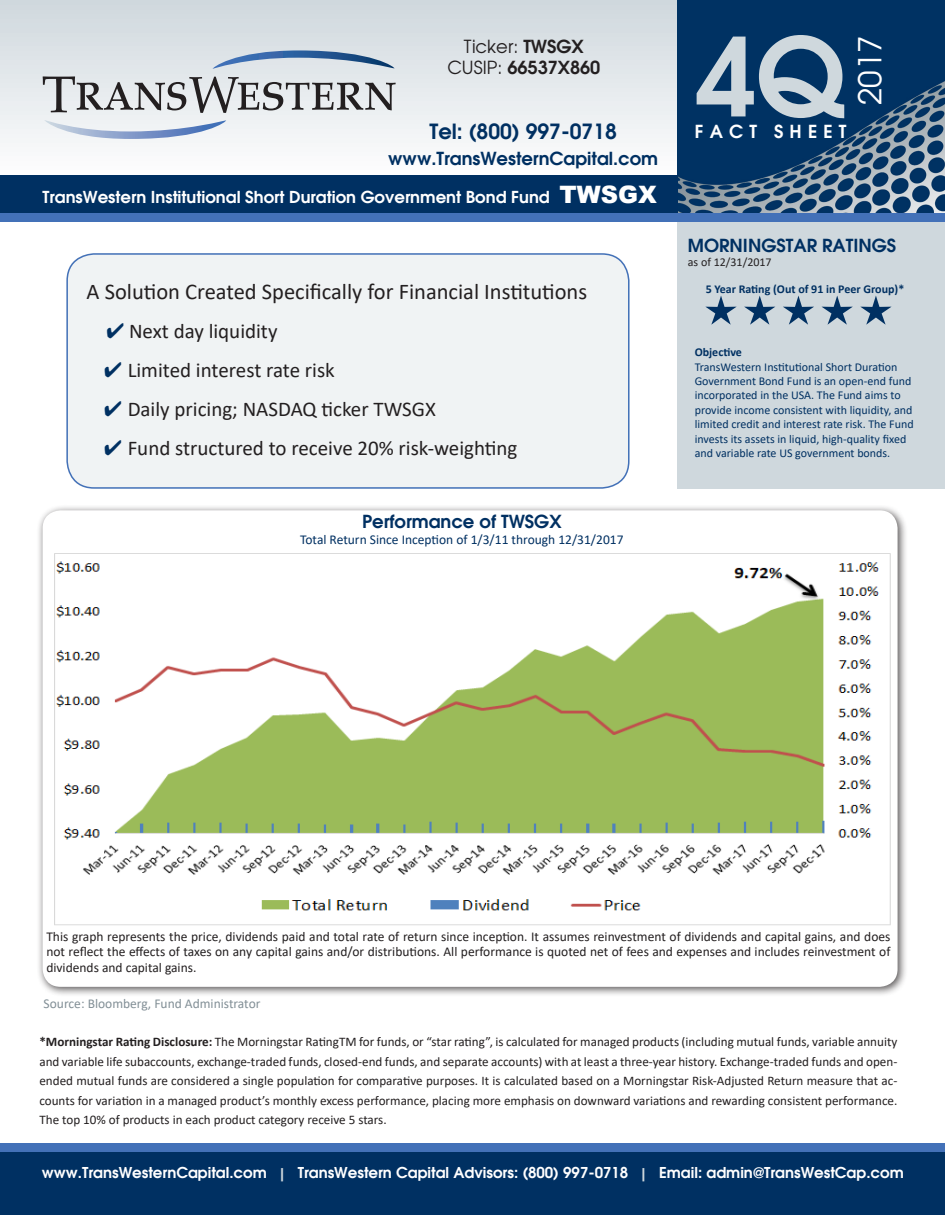
<style>
.page{position:relative;width:945px;height:1215px;background:#fff}
.page>*{position:absolute;margin:0;border:0;box-sizing:border-box;transform-origin:0 0}
.t1{font:600 108px "Avant Garde";color:#cfd8dd}
.t2{font:31.5px "Avant Garde";color:#fff}
.t3{font:22.5px "Calibri";color:#231f20}
.List_Paragraph{font:21px "Calibri";color:#231f20}
.t4{font:600 21px "Avant Garde";color:#003062}
.t5{font:600 18px "Avant Garde";color:#003062}
.t6{font:600 18px "Avant Garde";color:#231f20}
.t7{font:18px "Avant Garde";color:#231f20}
.t8{font:600 18px "Avant Garde";letter-spacing:.34em;color:#fff}
.t9{font:600 16.5px "Avant Garde";color:#fff}
.t10{font:600 15px "Avant Garde";color:#fff}
.t11{font:13.5px/15.5px "Calibri";color:#231f20;text-align:justify}
.t12{font:13.5px "Calibri";color:#003062}
.t13{font:13.5px "Calibri";color:#828f96}
.t14{font:13.05px/19.5px "Calibri";color:#231f20;text-align:justify}
.t15{font:12px/14.4px "Calibri";color:#003062}
.t16{font:700 12px "Calibri";color:#003062}
.t17{font:12px "Calibri";color:#231f20}
.s1{font-weight:600}
.s2{font-weight:400}
.s3{font-family:"Arial";font-weight:900;font-size:24px}
.s4{color:#003062}
.s5{font-weight:700}
.s6{font-size:13.5px;color:#cfd8dd}
</style>
<div class="page">
<div style="left:37px;top:504px;width:871px;height:493px;background:#231f20;opacity:.75"></div>
<div style="left:43px;top:510px;width:855px;height:477px;background:#fff;border-radius:18px"></div>
<div style="left:678px;top:217px;width:267px;height:272px;background:#cfd8dd"></div>
<div style="left:0;top:1149px;width:945px;height:66px;background:#003062"></div>
<div style="left:0;top:0;width:678px;height:178px;background:linear-gradient(to bottom,#cfd7dd,#fefefe)"></div>
<img style="left:678px;top:0;width:267px;height:213px">
<div style="left:0;top:176px;width:678px;height:41px;background:#003062"></div>
<div style="left:66px;top:253px;width:564px;height:236px;background:#f0f3f4;border-radius:27px"></div>
<div style="left:66px;top:253px;width:564px;height:236px;border:2px solid #4371b8;border-radius:27px"></div>
<div style="left:0;top:1143px;width:945px;height:9px;background:#4371b8"></div>
<div style="left:0;top:213px;width:945px;height:9px;background:#4371b8"></div>
<svg style="left:43px;top:76px;width:353px;height:37px;background:#b6b8ba"></svg>
<svg style="left:44px;top:120px;width:183px;height:19px"></svg>
<svg style="left:212px;top:50px;width:183px;height:19px;background:#a4b8ce"></svg>
<svg style="left:705px;top:296px;width:32px;height:29px"></svg>
<svg style="left:744px;top:296px;width:31px;height:29px"></svg>
<svg style="left:783px;top:296px;width:31px;height:29px"></svg>
<svg style="left:822px;top:296px;width:31px;height:29px"></svg>
<svg style="left:860px;top:296px;width:32px;height:29px"></svg>
<img style="left:54px;top:554px;width:837px;height:372px">
<p class="t7" style="left:464px;top:35px;width:122px">Ticker: <span class="s1">TWSGX</span></p>
<p class="t6" style="left:447px;top:56px;width:154px"><span class="s2">CUSIP:</span> 66537X860</p>
<p class="t4" style="left:430px;top:118px;width:189px">Tel: (800) 997-0718</p>
<p class="t5" style="left:388px;top:146px;width:271px">www.TransWesternCapital.com</p>
<p class="t9" style="left:43px;top:186px;width:616px">TransWestern Institutional Short Duration Government Bond Fund <span class="s3">TWSGX</span></p>
<p class="t3" style="left:87px;top:276px;width:502px">A Solution Created Specifically for Financial Institutions</p>
<p class="List_Paragraph" style="left:107px;top:317px;width:172px"><span class="s4">✔</span> Next day liquidity</p>
<p class="List_Paragraph" style="left:104px;top:356px;width:232px"><span class="s4">✔</span> Limited interest rate risk</p>
<p class="List_Paragraph" style="left:104px;top:395px;width:333px"><span class="s4">✔</span> Daily pricing; NASDAQ ticker TWSGX</p>
<p class="List_Paragraph" style="left:104px;top:434px;width:415px"><span class="s4">✔</span> Fund structured to receive 20% risk-weighting</p>
<p class="t5" style="left:362px;top:510px;width:201px">Performance of TWSGX</p>
<p class="t12" style="left:300px;top:531px;width:325px">Total Return Since Inception of 1/3/11 through 12/31/2017</p>
<p class="t1" style="left:695px;top:5px;width:153px">4Q</p>
<p class="t8" style="left:695px;top:120px;width:153px">FACT SHEET</p>
<p class="t2" style="left:850px;top:105px;width:71px;rotate:-90deg">2017</p>
<p class="t5" style="left:688px;top:233px;width:210px">MORNINGSTAR RATINGS</p>
<p class="t17" style="left:688px;top:253px;width:85px">as of 12/31/2017</p>
<p class="t16" style="left:706px;top:280px;width:200px">5 Year Rating (Out of 91 in Peer Group)*</p>
<p class="t16" style="left:695px;top:344px;width:49px">Objective</p>
<p class="t15" style="left:695px;top:359px;width:220px">TransWestern Institutional Short Duration Government Bond Fund is an open-end fund incorporated in the USA. The Fund aims to provide income consistent with liquidity, and limited credit and interest rate risk. The Fund invests its assets in liquid, high-quality fixed and variable rate US government bonds.</p>
<p class="t11" style="left:46px;top:928px;width:846px">This graph represents the price, dividends paid and total rate of return since inception. It assumes reinvestment of dividends and capital gains, and does not reflect the effects of taxes on any capital gains and/or distributions. All performance is quoted net of fees and expenses and includes reinvestment of dividends and capital gains.</p>
<p class="t13" style="left:44px;top:995px;width:218px">Source: Bloomberg, Fund Administrator</p>
<p class="t14" style="left:39px;top:1032px;width:860px"><span class="s5">*Morningstar Rating Disclosure:</span> The Morningstar RatingTM for funds, or “star rating”, is calculated for managed products (including mutual funds, variable annuity and variable life subaccounts, exchange-traded funds, closed-end funds, and separate accounts) with at least a three-year history. Exchange-traded funds and open&shy;ended mutual funds are considered a single population for comparative purposes. It is calculated based on a Morningstar Risk-Adjusted Return measure that ac&shy;counts for variation in a managed product’s monthly excess performance, placing more emphasis on downward variations and rewarding consistent performance.<br>The top 10% of products in each product category receive 5 stars.</p>
<p class="t10" style="left:42px;top:1162px;width:863px">www.TransWesternCapital.com <span class="s6">|</span> TransWestern Capital Advisors: (800) 997-0718 <span class="s6">|</span> Email: admin@TransWestCap.com</p>
</div>
